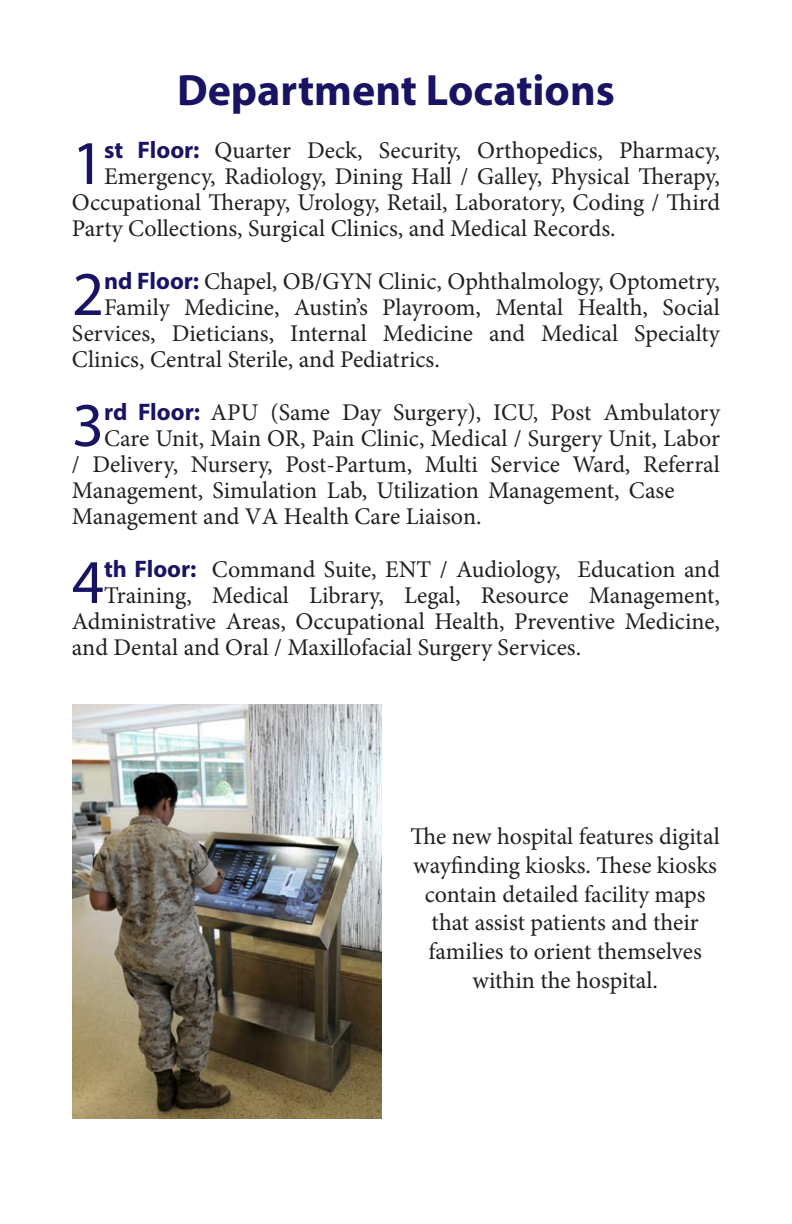
<style>
.page{position:relative;width:792px;height:1224px;background:#fff}
.page>*{position:absolute;margin:0;border:0;box-sizing:border-box;transform-origin:0 0}
.Body_1{font:62.6px "Myriad Pro";color:#191364}
.t1{font:700 44px "Myriad Pro";color:#191364}
.Body_1-2{font:24px "Minion Pro";color:#231f20}
.Minion_Pro{font:24px/28.8px "Minion Pro";color:#231f20;text-align:center}
.s1{font-family:"Myriad Pro";font-weight:700;color:#191364}
</style>
<div class="page">
<img style="left:72px;top:704px;width:310px;height:414px">
<p class="t1" style="left:177px;top:61px;width:439px">Department Locations</p>
<p class="Body_1" style="left:72px;top:124px;width:34px">1</p>
<p class="Body_1-2" style="left:104px;top:134px;width:617px"><span class="s1">st Floor:</span> Quarter Deck, Security, Orthopedics, Pharmacy,</p>
<p class="Body_1-2" style="left:104px;top:160px;width:617px">Emergency, Radiology, Dining Hall / Galley, Physical Therapy,</p>
<p class="Body_1-2" style="left:72px;top:186px;width:650px">Occupational Therapy, Urology, Retail, Laboratory, Coding / Third</p>
<p class="Body_1-2" style="left:72px;top:212px;width:545px">Party Collections, Surgical Clinics, and Medical Records.</p>
<p class="Body_1" style="left:72px;top:255px;width:34px">2</p>
<p class="Body_1-2" style="left:104px;top:265px;width:617px"><span class="s1">nd Floor:</span> Chapel, OB/GYN Clinic, Ophthalmology, Optometry,</p>
<p class="Body_1-2" style="left:104px;top:291px;width:617px">Family Medicine, Austin’s Playroom, Mental Health, Social</p>
<p class="Body_1-2" style="left:72px;top:317px;width:649px">Services, Dieticians, Internal Medicine and Medical Specialty</p>
<p class="Body_1-2" style="left:72px;top:343px;width:369px">Clinics, Central Sterile, and Pediatrics.</p>
<p class="Body_1" style="left:72px;top:386px;width:34px">3</p>
<p class="Body_1-2" style="left:104px;top:396px;width:617px"><span class="s1">rd Floor:</span> APU (Same Day Surgery), ICU, Post Ambulatory</p>
<p class="Body_1-2" style="left:104px;top:422px;width:617px">Care Unit, Main OR, Pain Clinic, Medical / Surgery Unit, Labor</p>
<p class="Body_1-2" style="left:72px;top:448px;width:649px">/ Delivery, Nursery, Post-Partum, Multi Service Ward, Referral</p>
<p class="Body_1-2" style="left:72px;top:474px;width:604px">Management, Simulation Lab, Utilization Management, Case</p>
<p class="Body_1-2" style="left:72px;top:500px;width:411px">Management and VA Health Care Liaison.</p>
<p class="Body_1" style="left:72px;top:543px;width:34px">4</p>
<p class="Body_1-2" style="left:104px;top:553px;width:617px"><span class="s1">th Floor:</span> Command Suite, ENT / Audiology, Education and</p>
<p class="Body_1-2" style="left:104px;top:579px;width:617px">Training, Medical Library, Legal, Resource Management,</p>
<p class="Body_1-2" style="left:72px;top:605px;width:650px">Administrative Areas, Occupational Health, Preventive Medicine,</p>
<p class="Body_1-2" style="left:72px;top:631px;width:511px">and Dental and Oral / Maxillofacial Surgery Services.</p>
<p class="Minion_Pro" style="left:411px;top:822px;width:311px">The new hospital features digital wayfinding kiosks. These kiosks contain detailed facility maps that assist patients and their families to orient themselves within the hospital.</p>
</div>
